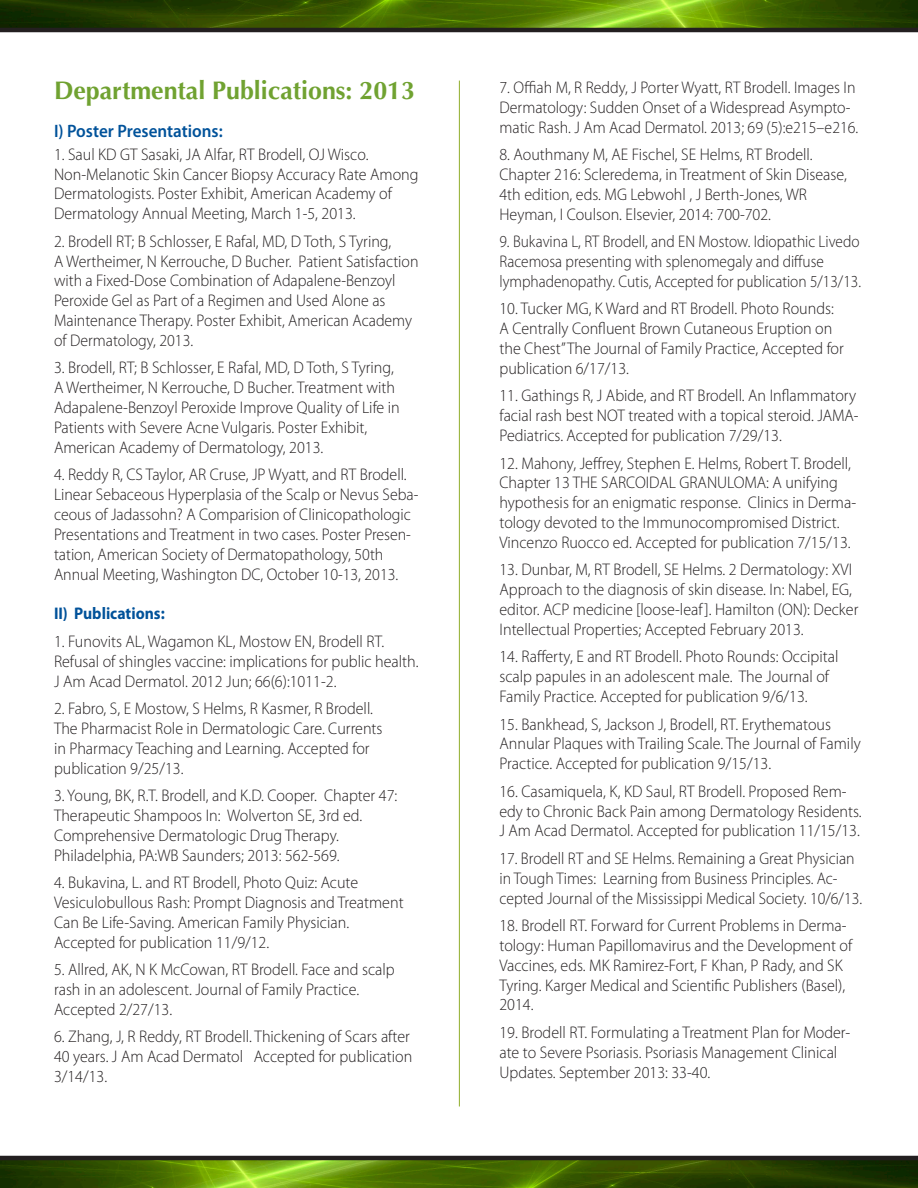
<style>
.page{position:relative;width:918px;height:1188px;background:#fff}
.page>*{position:absolute;margin:0;border:0;box-sizing:border-box;transform-origin:0 0}
.t1{font:700 25.5px "Optima LT Std";color:#70a231}
.t2{font:600 18px "Myriad Pro";color:#01529a;scale:.95 1}
.t3{font:300 16.8px/19.8px "Myriad Pro";color:#231f20;scale:.95 1}
.t4{font:300 16.8px/19.8px "Myriad Pro";color:#231f20;scale:.94 1}
.t5{font:300 16.8px/19.8px "Myriad Pro";color:#231f20;scale:.91 1}
.t6{font:300 16.8px/19.8px "Myriad Pro";color:#231f20;scale:.93 1}
.t7{font:700 16.8px "Myriad Pro";color:#01529a;scale:.93 1}
</style>
<div class="page">
<img style="left:0;top:1160px;width:918px;height:28px">
<hr style="left:0;top:1156px;width:918px;height:4px;background:#231f20">
<img style="left:0;top:0;width:918px;height:28px">
<hr style="left:0;top:28px;width:918px;height:4px;background:#231f20">
<hr style="left:459px;top:81px;width:1px;height:1025px;background:#90ae2b">
<p class="t1" style="left:54px;top:76px;width:363px">Departmental Publications: 2013</p>
<p class="t2" style="left:54px;top:119px;width:179px">I) Poster Presentations:</p>
<p class="t3" style="left:54px;top:144px;width:333px">1. Saul KD GT Sasaki, JA Alfar, RT Brodell, OJ Wisco.</p>
<p class="t3" style="left:54px;top:164px;width:385px">Non-Melanotic Skin Cancer Biopsy Accuracy Rate Among<br>Dermatologists. Poster Exhibit, American Academy of<br>Dermatology Annual Meeting, March 1-5, 2013.</p>
<p class="t3" style="left:54px;top:231px;width:357px">2. Brodell RT; B Schlosser, E Rafal, MD, D Toth, S Tyring,</p>
<p class="t4" style="left:54px;top:251px;width:389px">A Wertheimer, N Kerrouche, D Bucher. Patient Satisfaction with a Fixed-Dose Combination of Adapalene-Benzoyl Peroxide Gel as Part of a Regimen and Used Alone as Maintenance Therapy. Poster Exhibit, American Academy of Dermatology, 2013.</p>
<p class="t3" style="left:54px;top:358px;width:366px">3. Brodell, RT; B Schlosser, E Rafal, MD, D Toth, S Tyring, A Wertheimer, N Kerrouche, D Bucher. Treatment with Adapalene-Benzoyl Peroxide Improve Quality of Life in Patients with Severe Acne Vulgaris. Poster Exhibit,</p>
<p class="t3" style="left:54px;top:438px;width:285px">American Academy of Dermatology, 2013.</p>
<p class="t3" style="left:54px;top:465px;width:385px">4. Reddy R, CS Taylor, AR Cruse, JP Wyatt, and RT Brodell.<br>Linear Sebaceous Hyperplasia of the Scalp or Nevus Seba&shy;ceous of Jadassohn? A Comparision of Clinicopathologic Presentations and Treatment in two cases. Poster Presen&shy;tation, American Society of Dermatopathology, 50th</p>
<p class="t4" style="left:54px;top:564px;width:368px">Annual Meeting, Washington DC, October 10-13, 2013.</p>
<p class="t7" style="left:54px;top:603px;width:121px">II) Publications:</p>
<p class="t3" style="left:54px;top:632px;width:349px">1. Funovits AL, Wagamon KL, Mostow EN, Brodell RT.</p>
<p class="t3" style="left:54px;top:651px;width:385px">Refusal of shingles vaccine: implications for public health.<br>J Am Acad Dermatol. 2012 Jun; 66(6):1011-2.</p>
<p class="t3" style="left:54px;top:699px;width:337px">2. Fabro, S, E Mostow, S Helms, R Kasmer, R Brodell.</p>
<p class="t3" style="left:54px;top:719px;width:347px">The Pharmacist Role in Dermatologic Care. Currents</p>
<p class="t3" style="left:54px;top:738px;width:334px">in Pharmacy Teaching and Learning. Accepted for</p>
<p class="t3" style="left:54px;top:758px;width:138px">publication 9/25/13.</p>
<p class="t3" style="left:54px;top:786px;width:363px">3. Young, BK, R.T. Brodell, and K.D. Cooper. Chapter 47:<br>Therapeutic Shampoos In: Wolverton SE, 3rd ed.</p>
<p class="t3" style="left:54px;top:825px;width:302px">Comprehensive Dermatologic Drug Therapy.</p>
<p class="t3" style="left:54px;top:845px;width:302px">Philadelphia, PA:WB Saunders; 2013: 562-569.</p>
<p class="t3" style="left:54px;top:873px;width:322px">4. Bukavina, L. and RT Brodell, Photo Quiz: Acute</p>
<p class="t3" style="left:54px;top:893px;width:370px">Vesiculobullous Rash: Prompt Diagnosis and Treatment<br>Can Be Life-Saving. American Family Physician.</p>
<p class="t3" style="left:54px;top:932px;width:228px">Accepted for publication 11/9/12.</p>
<p class="t3" style="left:54px;top:960px;width:360px">5. Allred, AK, N K McCowan, RT Brodell. Face and scalp rash in an adolescent. Journal of Family Practice.</p>
<p class="t3" style="left:54px;top:999px;width:126px">Accepted 2/27/13.</p>
<p class="t3" style="left:54px;top:1027px;width:379px">6. Zhang, J, R Reddy, RT Brodell. Thickening of Scars after<br>40 years. J Am Acad Dermatol Accepted for publication<br>3/14/13.</p>
<p class="t4" style="left:500px;top:78px;width:383px">7. Offiah M, R Reddy, J Porter Wyatt, RT Brodell. Images In<br>Dermatology: Sudden Onset of a Widespread Asympto&shy;matic Rash. J Am Acad Dermatol. 2013; 69 (5):e215–e216.</p>
<p class="t3" style="left:500px;top:145px;width:331px">8. Aouthmany M, AE Fischel, SE Helms, RT Brodell.</p>
<p class="t3" style="left:500px;top:165px;width:367px">Chapter 216: Scleredema, in Treatment of Skin Disease,<br>4th edition, eds. MG Lebwohl , J Berth-Jones, WR</p>
<p class="t3" style="left:500px;top:205px;width:287px">Heyman, I Coulson. Elsevier, 2014: 700-702.</p>
<p class="t5" style="left:500px;top:232px;width:399px">9. Bukavina L, RT Brodell, and EN Mostow. Idiopathic Livedo<br>Racemosa presenting with splenomegaly and diffuse lymphadenopathy. Cutis, Accepted for publication 5/13/13.</p>
<p class="t3" style="left:500px;top:299px;width:354px">10. Tucker MG, K Ward and RT Brodell. Photo Rounds:</p>
<p class="t3" style="left:500px;top:319px;width:364px">A Centrally Confluent Brown Cutaneous Eruption on the Chest” The Journal of Family Practice, Accepted for publication 6/17/13.</p>
<p class="t3" style="left:500px;top:386px;width:380px">11. Gathings R, J Abide, and RT Brodell. An Inflammatory facial rash best NOT treated with a topical steroid. JAMA-<br>Pediatrics. Accepted for publication 7/29/13.</p>
<p class="t3" style="left:500px;top:453px;width:377px">12. Mahony, Jeffrey, Stephen E. Helms, Robert T. Brodell, Chapter 13 THE SARCOIDAL GRANULOMA: A unifying hypothesis for an enigmatic response. Clinics in Derma&shy;tology devoted to the Immunocompromised District.<br>Vincenzo Ruocco ed. Accepted for publication 7/15/13.</p>
<p class="t3" style="left:500px;top:560px;width:379px">13. Dunbar, M, RT Brodell, SE Helms. 2 Dermatology: XVI Approach to the diagnosis of skin disease. In: Nabel, EG, editor. ACP medicine [loose-leaf ]. Hamilton (ON): Decker Intellectual Properties; Accepted February 2013.</p>
<p class="t3" style="left:500px;top:647px;width:358px">14. Rafferty, E and RT Brodell. Photo Rounds: Occipital scalp papules in an adolescent male. The Journal of<br>Family Practice. Accepted for publication 9/6/13.</p>
<p class="t3" style="left:500px;top:714px;width:382px">15. Bankhead, S, Jackson J, Brodell, RT. Erythematous<br>Annular Plaques with Trailing Scale. The Journal of Family<br>Practice. Accepted for publication 9/15/13.</p>
<p class="t3" style="left:500px;top:782px;width:383px">16. Casamiquela, K, KD Saul, RT Brodell. Proposed Rem&shy;edy to Chronic Back Pain among Dermatology Residents.<br>J Am Acad Dermatol. Accepted for publication 11/15/13.</p>
<p class="t6" style="left:500px;top:849px;width:391px">17. Brodell RT and SE Helms. Remaining a Great Physician in Tough Times: Learning from Business Principles. Ac&shy;cepted Journal of the Mississippi Medical Society. 10/6/13.</p>
<p class="t3" style="left:500px;top:916px;width:373px">18. Brodell RT. Forward for Current Problems in Derma&shy;tology: Human Papillomavirus and the Development of Vaccines, eds. MK Ramirez-Fort, F Khan, P Rady, and SK Tyring. Karger Medical and Scientific Publishers (Basel), 2014.</p>
<p class="t3" style="left:500px;top:1023px;width:371px">19. Brodell RT. Formulating a Treatment Plan for Moder&shy;ate to Severe Psoriasis. Psoriasis Management Clinical<br>Updates. September 2013: 33-40.</p>
</div>
